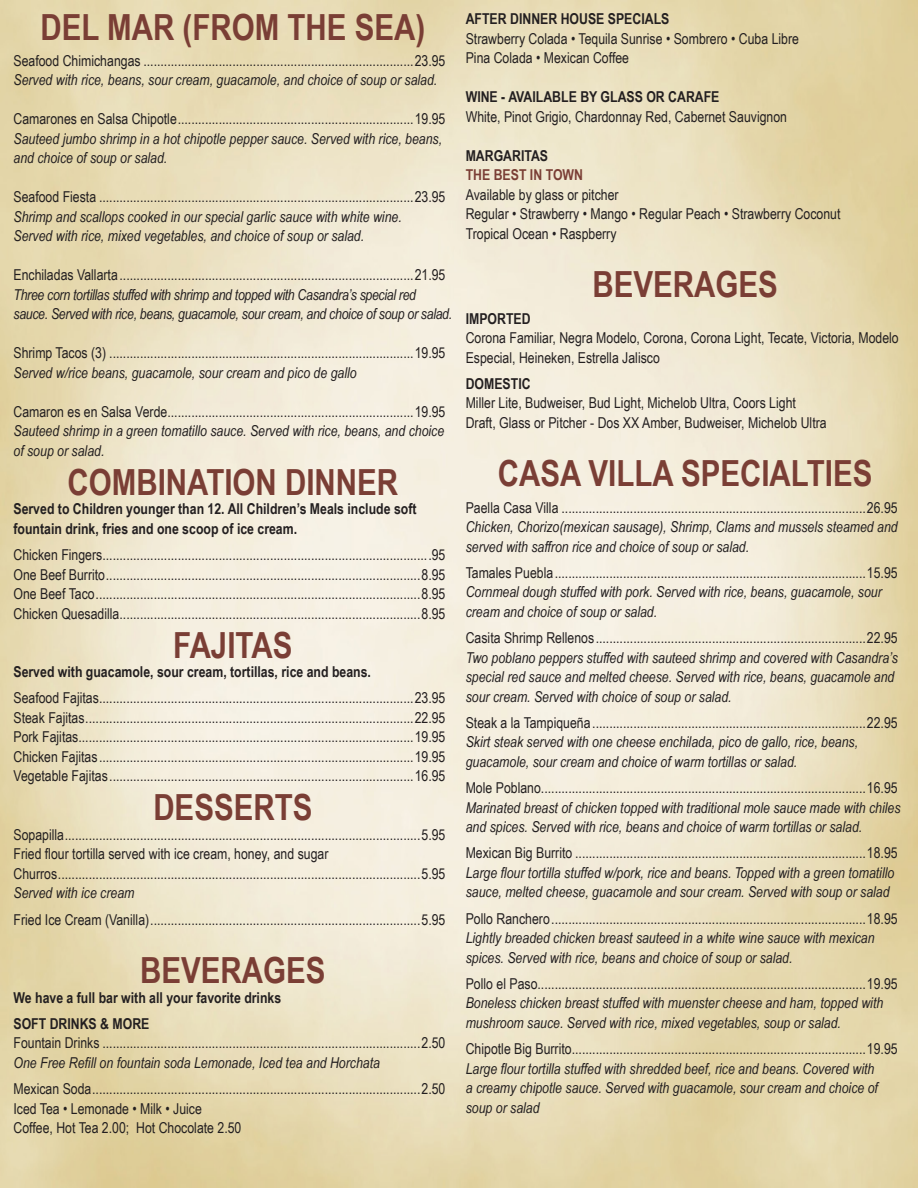
<style>
.page{position:relative;width:918px;height:1188px;background:#fff}
.page>*{position:absolute;margin:0;border:0;box-sizing:border-box;transform-origin:0 0}
.t1{font:700 36px "Arial Narrow";color:#7a3e35}
.t2{font:15px/19.5px "Arial Narrow";color:#231f20}
.t3{font:italic 15px/19.5px "Arial Narrow";color:#231f20}
.t4{font:700 15px/19.5px "Arial Narrow";color:#231f20}
.t5{font:italic 15px/19.5px "Arial Narrow";letter-spacing:-.02em;color:#231f20}
.t6{font:700 15px "Arial Narrow";color:#7a3e35}
</style>
<div class="page">
<p class="t1" style="left:40px;top:0;width:386px">DEL MAR (FROM THE SEA)</p>
<p class="t2" style="left:14px;top:50px;width:433px">Seafood Chimichangas ...............................................................................23.95</p>
<p class="t3" style="left:14px;top:70px;width:425px">Served with rice, beans, sour cream, guacamole, and choice of soup or salad.</p>
<p class="t2" style="left:14px;top:109px;width:433px">Camarones en Salsa Chipotle.....................................................................19.95</p>
<p class="t3" style="left:14px;top:129px;width:430px">Sauteed jumbo shrimp in a hot chipotle pepper sauce. Served with rice, beans, and choice of soup or salad.</p>
<p class="t2" style="left:14px;top:187px;width:433px">Seafood Fiesta ............................................................................................23.95</p>
<p class="t3" style="left:14px;top:207px;width:390px">Shrimp and scallops cooked in our special garlic sauce with white wine.</p>
<p class="t3" style="left:14px;top:226px;width:352px">Served with rice, mixed vegetables, and choice of soup or salad.</p>
<p class="t2" style="left:14px;top:265px;width:433px">Enchiladas Vallarta......................................................................................21.95</p>
<p class="t5" style="left:14px;top:285px;width:440px">Three corn tortillas stuffed with shrimp and topped with Casandra’s special red sauce. Served with rice, beans, guacamole, sour cream, and choice of soup or salad.</p>
<p class="t2" style="left:14px;top:343px;width:433px">Shrimp Tacos (3) .........................................................................................19.95</p>
<p class="t3" style="left:14px;top:363px;width:345px">Served w/rice beans, guacamole, sour cream and pico de gallo</p>
<p class="t2" style="left:14px;top:401px;width:433px">Camaron es en Salsa Verde........................................................................19.95</p>
<p class="t3" style="left:14px;top:421px;width:432px">Sauteed shrimp in a green tomatillo sauce. Served with rice, beans, and choice of soup or salad.</p>
<p class="t1" style="left:68px;top:455px;width:332px">COMBINATION DINNER</p>
<p class="t4" style="left:14px;top:499px;width:405px">Served to Children younger than 12. All Children’s Meals include soft fountain drink, fries and one scoop of ice cream.</p>
<p class="t2" style="left:14px;top:545px;width:433px">Chicken Fingers................................................................................................95</p>
<p class="t2" style="left:14px;top:564px;width:433px">One Beef Burrito............................................................................................8.95</p>
<p class="t2" style="left:14px;top:584px;width:433px">One Beef Taco...............................................................................................8.95</p>
<p class="t2" style="left:14px;top:603px;width:433px">Chicken Quesadilla........................................................................................8.95</p>
<p class="t1" style="left:173px;top:618px;width:121px">FAJITAS</p>
<p class="t4" style="left:14px;top:661px;width:359px">Served with guacamole, sour cream, tortillas, rice and beans.</p>
<p class="t2" style="left:14px;top:688px;width:433px">Seafood Fajitas............................................................................................23.95</p>
<p class="t2" style="left:14px;top:707px;width:433px">Steak Fajitas................................................................................................22.95</p>
<p class="t2" style="left:14px;top:727px;width:433px">Pork Fajitas..................................................................................................19.95</p>
<p class="t2" style="left:14px;top:746px;width:433px">Chicken Fajitas............................................................................................19.95</p>
<p class="t2" style="left:14px;top:766px;width:433px">Vegetable Fajitas.........................................................................................16.95</p>
<p class="t1" style="left:153px;top:781px;width:161px">DESSERTS</p>
<p class="t2" style="left:14px;top:824px;width:433px">Sopapilla........................................................................................................5.95</p>
<p class="t2" style="left:14px;top:844px;width:316px">Fried flour tortilla served with ice cream, honey, and sugar</p>
<p class="t2" style="left:14px;top:863px;width:433px">Churros..........................................................................................................5.95</p>
<p class="t3" style="left:14px;top:883px;width:122px">Served with ice cream</p>
<p class="t2" style="left:14px;top:909px;width:433px">Fried Ice Cream (Vanilla)...............................................................................5.95</p>
<p class="t1" style="left:140px;top:943px;width:187px">BEVERAGES</p>
<p class="t4" style="left:14px;top:987px;width:269px">We have a full bar with all your favorite drinks</p>
<p class="t4" style="left:14px;top:1013px;width:137px">SOFT DRINKS &amp; MORE</p>
<p class="t2" style="left:14px;top:1033px;width:433px">Fountain Drinks .............................................................................................2.50</p>
<p class="t3" style="left:14px;top:1053px;width:368px">One Free Refill on fountain soda Lemonade, Iced tea and Horchata</p>
<p class="t2" style="left:14px;top:1079px;width:433px">Mexican Soda................................................................................................2.50</p>
<p class="t2" style="left:14px;top:1098px;width:190px">Iced Tea • Lemonade • Milk • Juice</p>
<p class="t2" style="left:14px;top:1118px;width:229px">Coffee, Hot Tea 2.00; Hot Chocolate 2.50</p>
<p class="t4" style="left:466px;top:9px;width:205px">AFTER DINNER HOUSE SPECIALS</p>
<p class="t2" style="left:466px;top:28px;width:335px">Strawberry Colada • Tequila Sunrise • Sombrero • Cuba Libre</p>
<p class="t2" style="left:466px;top:48px;width:165px">Pina Colada • Mexican Coffee</p>
<p class="t4" style="left:466px;top:87px;width:255px">WINE - AVAILABLE BY GLASS OR CARAFE</p>
<p class="t2" style="left:466px;top:106px;width:323px">White, Pinot Grigio, Chardonnay Red, Cabernet Sauvignon</p>
<p class="t4" style="left:466px;top:145px;width:84px">MARGARITAS</p>
<p class="t6" style="left:466px;top:164px;width:119px">THE BEST IN TOWN</p>
<p class="t2" style="left:466px;top:184px;width:154px">Available by glass or pitcher</p>
<p class="t2" style="left:466px;top:204px;width:376px">Regular • Strawberry • Mango • Regular Peach • Strawberry Coconut</p>
<p class="t2" style="left:466px;top:223px;width:152px">Tropical Ocean • Raspberry</p>
<p class="t1" style="left:592px;top:257px;width:187px">BEVERAGES</p>
<p class="t4" style="left:466px;top:308px;width:66px">IMPORTED</p>
<p class="t2" style="left:466px;top:328px;width:435px">Corona Familiar, Negra Modelo, Corona, Corona Light, Tecate, Victoria, Modelo<br>Especial, Heineken, Estrella Jalisco</p>
<p class="t4" style="left:466px;top:373px;width:66px">DOMESTIC</p>
<p class="t2" style="left:466px;top:393px;width:332px">Miller Lite, Budweiser, Bud Light, Michelob Ultra, Coors Light</p>
<p class="t2" style="left:466px;top:412px;width:362px">Draft, Glass or Pitcher - Dos XX Amber, Budweiser, Michelob Ultra</p>
<p class="t1" style="left:498px;top:446px;width:376px">CASA VILLA SPECIALTIES</p>
<p class="t2" style="left:466px;top:497px;width:433px">Paella Casa Villa .........................................................................................26.95</p>
<p class="t3" style="left:466px;top:517px;width:434px">Chicken, Chorizo(mexican sausage), Shrimp, Clams and mussels steamed and served with saffron rice and choice of soup or salad.</p>
<p class="t2" style="left:466px;top:562px;width:433px">Tamales Puebla...........................................................................................15.95</p>
<p class="t3" style="left:466px;top:582px;width:418px">Cornmeal dough stuffed with pork. Served with rice, beans, guacamole, sour cream and choice of soup or salad.</p>
<p class="t2" style="left:466px;top:628px;width:433px">Casita Shrimp Rellenos...............................................................................22.95</p>
<p class="t3" style="left:466px;top:647px;width:434px">Two poblano peppers stuffed with sauteed shrimp and covered with Casandra’s special red sauce and melted cheese. Served with rice, beans, guacamole and sour cream. Served with choice of soup or salad.</p>
<p class="t2" style="left:466px;top:712px;width:433px">Steak a la Tampiqueña................................................................................22.95</p>
<p class="t3" style="left:466px;top:732px;width:394px">Skirt steak served with one cheese enchilada, pico de gallo, rice, beans,</p>
<p class="t3" style="left:466px;top:752px;width:333px">guacamole, sour cream and choice of warm tortillas or salad.</p>
<p class="t2" style="left:466px;top:778px;width:433px">Mole Poblano...............................................................................................16.95</p>
<p class="t3" style="left:466px;top:797px;width:436px">Marinated breast of chicken topped with traditional mole sauce made with chiles</p>
<p class="t3" style="left:466px;top:817px;width:398px">and spices. Served with rice, beans and choice of warm tortillas or salad.</p>
<p class="t2" style="left:466px;top:843px;width:433px">Mexican Big Burrito .....................................................................................18.95</p>
<p class="t3" style="left:466px;top:863px;width:430px">Large flour tortilla stuffed w/pork, rice and beans. Topped with a green tomatillo sauce, melted cheese, guacamole and sour cream. Served with soup or salad</p>
<p class="t2" style="left:466px;top:908px;width:433px">Pollo Ranchero............................................................................................18.95</p>
<p class="t3" style="left:466px;top:928px;width:410px">Lightly breaded chicken breast sauteed in a white wine sauce with mexican spices. Served with rice, beans and choice of soup or salad.</p>
<p class="t2" style="left:466px;top:973px;width:433px">Pollo el Paso................................................................................................19.95</p>
<p class="t3" style="left:466px;top:993px;width:419px">Boneless chicken breast stuffed with muenster cheese and ham, topped with mushroom sauce. Served with rice, mixed vegetables, soup or salad.</p>
<p class="t2" style="left:466px;top:1039px;width:433px">Chipotle Big Burrito......................................................................................19.95</p>
<p class="t3" style="left:466px;top:1058px;width:410px">Large flour tortilla stuffed with shredded beef, rice and beans. Covered with</p>
<p class="t3" style="left:466px;top:1078px;width:414px">a creamy chipotle sauce. Served with guacamole, sour cream and choice of soup or salad</p>
</div>
